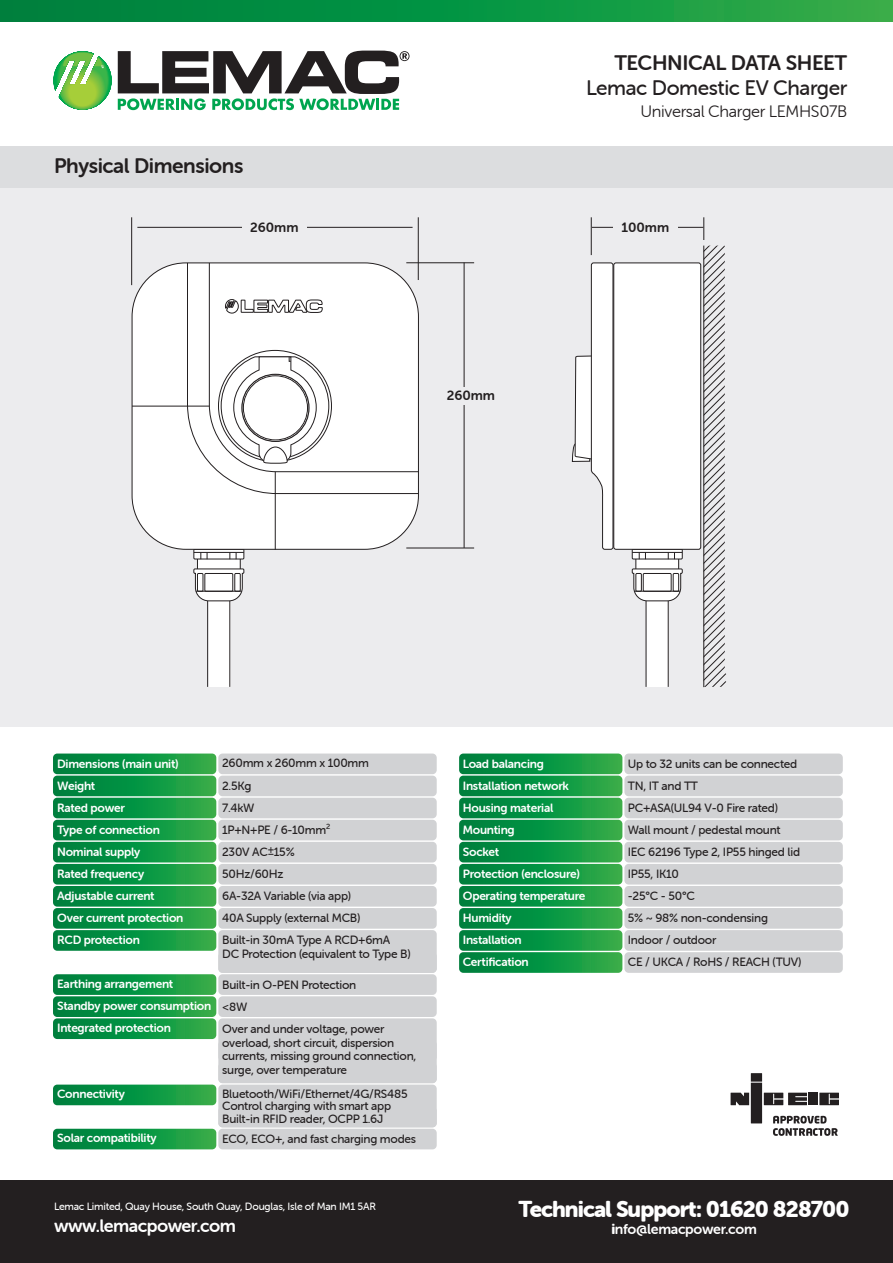
<style>
.page{position:relative;width:893px;height:1263px;background:#fff}
.page>*{position:absolute;margin:0;border:0;box-sizing:border-box;transform-origin:0 0}
.t1{font:22.5px "Museo Sans Rounded 900";letter-spacing:-.04em;color:#fff}
.t2{font:21px "Museo Sans Rounded 700";letter-spacing:-.02em;color:#231f20}
.t3{font:21px "Museo Sans Rounded 500";letter-spacing:-.02em;color:#231f20}
.t4{font:18px "Museo Sans Rounded 700";letter-spacing:-.03em;color:#fff}
.t5{font:16.5px "Museo Sans Rounded 300";letter-spacing:-.02em;color:#231f20}
.t6{font:14.25px "Museo Sans Rounded 700";letter-spacing:-.02em;color:#fff}
.t7{font:13.5px "Museo Sans Rounded 700";color:#231f20}
.t8{font:12px/22px "Museo Sans Rounded 500";letter-spacing:-.02em;color:#231f20}
.t9{font:12px/22px "Museo Sans Rounded 700";letter-spacing:-.02em;color:#fff}
.t10{font:10.5px "Museo Sans Rounded 500";letter-spacing:-.02em;color:#fff}
.s1{font-family:"Museo Sans Rounded 900"}
</style>
<div class="page">
<div style="left:0;top:185px;width:893px;height:542px;background:#ececee"></div>
<div style="left:646px;top:598px;width:22px;height:89px;background:#fff"></div>
<div style="left:208px;top:598px;width:22px;height:89px;background:#fff"></div>
<svg style="left:0;top:0;width:893px;height:21px;background:#0e9542"></svg>
<div style="left:0;top:1180px;width:893px;height:83px;background:#231f20"></div>
<div style="left:0;top:147px;width:893px;height:41px;background:#dcdddf"></div>
<svg style="left:53px;top:51px;width:59px;height:59px"></svg>
<svg style="left:118px;top:51px;width:292px;height:59px"></svg>
<svg style="left:53px;top:753px;width:163px;height:198px;background:#1e9b4f"></svg>
<svg style="left:53px;top:974px;width:163px;height:65px;background:#1a9a4c"></svg>
<svg style="left:53px;top:1084px;width:163px;height:21px;background:#169848"></svg>
<svg style="left:53px;top:1129px;width:163px;height:20px;background:#0f9543"></svg>
<svg style="left:459px;top:753px;width:163px;height:220px;background:#1e9b4f"></svg>
<div style="left:218px;top:753px;width:219px;height:21px;background:#d1d2d4;border-radius:4px"></div>
<div style="left:218px;top:776px;width:219px;height:20px;background:#d1d2d4;border-radius:4px"></div>
<div style="left:218px;top:798px;width:219px;height:20px;background:#d1d2d4;border-radius:4px"></div>
<div style="left:218px;top:820px;width:219px;height:20px;background:#d1d2d4;border-radius:4px"></div>
<div style="left:218px;top:842px;width:219px;height:20px;background:#d1d2d4;border-radius:4px"></div>
<div style="left:218px;top:864px;width:219px;height:20px;background:#d1d2d4;border-radius:4px"></div>
<div style="left:218px;top:886px;width:219px;height:21px;background:#d1d2d4;border-radius:4px"></div>
<div style="left:218px;top:908px;width:219px;height:21px;background:#d1d2d4;border-radius:4px"></div>
<div style="left:218px;top:930px;width:219px;height:43px;background:#d1d2d4;border-radius:4px"></div>
<div style="left:218px;top:974px;width:219px;height:21px;background:#d1d2d4;border-radius:4px"></div>
<div style="left:218px;top:996px;width:219px;height:21px;background:#d1d2d4;border-radius:4px"></div>
<div style="left:218px;top:1018px;width:219px;height:65px;background:#d1d2d4;border-radius:4px"></div>
<div style="left:218px;top:1084px;width:219px;height:43px;background:#d1d2d4;border-radius:4px"></div>
<div style="left:218px;top:1129px;width:219px;height:20px;background:#d1d2d4;border-radius:4px"></div>
<div style="left:624px;top:753px;width:219px;height:21px;background:#d1d2d4;border-radius:4px"></div>
<div style="left:624px;top:776px;width:219px;height:20px;background:#d1d2d4;border-radius:4px"></div>
<div style="left:624px;top:798px;width:219px;height:20px;background:#d1d2d4;border-radius:4px"></div>
<div style="left:624px;top:820px;width:219px;height:20px;background:#d1d2d4;border-radius:4px"></div>
<div style="left:624px;top:842px;width:219px;height:20px;background:#d1d2d4;border-radius:4px"></div>
<div style="left:624px;top:864px;width:219px;height:20px;background:#d1d2d4;border-radius:4px"></div>
<div style="left:624px;top:886px;width:219px;height:21px;background:#d1d2d4;border-radius:4px"></div>
<div style="left:624px;top:908px;width:219px;height:21px;background:#d1d2d4;border-radius:4px"></div>
<div style="left:624px;top:930px;width:219px;height:21px;background:#d1d2d4;border-radius:4px"></div>
<div style="left:624px;top:952px;width:219px;height:21px;background:#d1d2d4;border-radius:4px"></div>
<hr style="left:406px;top:262px;width:68px;height:1px;background:#231f20">
<hr style="left:406px;top:548px;width:68px;height:1px;background:#231f20">
<hr style="left:464px;top:263px;width:1px;height:285px;background:#231f20">
<div style="left:445px;top:387px;width:52px;height:18px;background:#ececee"></div>
<hr style="left:131px;top:217px;width:1px;height:68px;background:#231f20">
<hr style="left:418px;top:217px;width:1px;height:63px;background:#231f20">
<hr style="left:137px;top:227px;width:276px;height:1px;background:#231f20">
<hr style="left:591px;top:217px;width:1px;height:38px;background:#231f20">
<svg style="left:704px;top:217px;width:1px;height:23px"></svg>
<hr style="left:592px;top:227px;width:111px;height:1px;background:#231f20">
<div style="left:242px;top:220px;width:65px;height:19px;background:#ececee"></div>
<div style="left:613px;top:220px;width:65px;height:19px;background:#ececee"></div>
<svg style="left:731px;top:1073px;width:108px;height:63px"></svg>
<div style="left:636px;top:549px;width:43px;height:31px;background:#fff"></div>
<div style="left:635px;top:549px;width:44px;height:32px;border:1px solid #231f20"></div>
<svg style="left:631px;top:568px;width:52px;height:34px"></svg>
<div style="left:636px;top:573px;width:5px;height:18px;background:#fff"></div>
<div style="left:635px;top:573px;width:7px;height:19px;border:1px solid #231f20"></div>
<div style="left:673px;top:573px;width:6px;height:18px;background:#fff"></div>
<div style="left:673px;top:573px;width:6px;height:19px;border:1px solid #231f20"></div>
<div style="left:643px;top:573px;width:28px;height:18px;background:#fff"></div>
<div style="left:643px;top:573px;width:28px;height:19px;border:1px solid #231f20"></div>
<hr style="left:634px;top:591px;width:46px;height:1px;background:#231f20">
<svg style="left:631px;top:550px;width:52px;height:10px"></svg>
<hr style="left:668px;top:601px;width:1px;height:86px;background:#231f20">
<hr style="left:646px;top:601px;width:1px;height:86px;background:#231f20">
<div style="left:614px;top:263px;width:87px;height:286px;background:#fff;border-radius:2px"></div>
<div style="left:613px;top:263px;width:88px;height:287px;border:1px solid #231f20;border-radius:2px"></div>
<svg style="left:572px;top:262px;width:42px;height:288px"></svg>
<svg style="left:704px;top:246px;width:22px;height:441px"></svg>
<hr style="left:703px;top:246px;width:1px;height:441px;background:#231f20">
<div style="left:197px;top:549px;width:43px;height:31px;background:#fff"></div>
<div style="left:197px;top:549px;width:44px;height:32px;border:1px solid #231f20"></div>
<svg style="left:193px;top:568px;width:52px;height:34px"></svg>
<div style="left:197px;top:573px;width:6px;height:18px;background:#fff"></div>
<div style="left:197px;top:573px;width:6px;height:19px;border:1px solid #231f20"></div>
<div style="left:235px;top:573px;width:5px;height:18px;background:#fff"></div>
<div style="left:234px;top:573px;width:7px;height:19px;border:1px solid #231f20"></div>
<div style="left:205px;top:573px;width:28px;height:18px;background:#fff"></div>
<div style="left:204px;top:573px;width:29px;height:19px;border:1px solid #231f20"></div>
<hr style="left:196px;top:591px;width:46px;height:1px;background:#231f20">
<svg style="left:193px;top:550px;width:52px;height:10px"></svg>
<hr style="left:229px;top:601px;width:1px;height:86px;background:#231f20">
<hr style="left:207px;top:601px;width:1px;height:86px;background:#231f20">
<div style="left:132px;top:263px;width:286px;height:286px;background:#fff;border-radius:54px"></div>
<svg style="left:187px;top:265px;width:230px;height:229px"></svg>
<hr style="left:132px;top:406px;width:77px;height:1px;background:#231f20">
<hr style="left:275px;top:472px;width:1px;height:78px;background:#231f20">
<svg style="left:209px;top:263px;width:209px;height:209px"></svg>
<h2 class="t2" style="left:54px;top:154px;width:191px">Physical Dimensions</h2>
<h2 class="t2" style="left:614px;top:51px;width:234px">TECHNICAL DATA SHEET</h2>
<h2 class="t3" style="left:586px;top:76px;width:263px">Lemac Domestic EV Charger</h2>
<h3 class="t5" style="left:641px;top:103px;width:208px">Universal Charger LEMHS07B</h3>
<p class="t7" style="left:250px;top:219px;width:50px">260mm</p>
<p class="t7" style="left:621px;top:219px;width:49px">100mm</p>
<p class="t7" style="left:447px;top:388px;width:50px">260mm</p>
<p class="t9" style="left:57px;top:752px;width:128px">Dimensions (main unit)<br>Weight<br>Rated power<br>Type of connection<br>Nominal supply<br>Rated frequency<br>Adjustable current<br>Over current protection<br>RCD protection</p>
<p class="t9" style="left:57px;top:973px;width:156px">Earthing arrangement<br>Standby power consumption<br>Integrated protection</p>
<p class="t9" style="left:57px;top:1083px;width:69px">Connectivity</p>
<p class="t9" style="left:57px;top:1127px;width:101px">Solar compatibility</p>
<p class="t8" style="left:222px;top:752px;width:170px">260mm x 260mm x 100mm<br>2.5Kg<br>7.4kW<br>1P+N+PE / 6-10mm<sup>2<br></sup>230V AC<sup>±</sup>15%<br>50Hz/60Hz<br>6A-32A Variable (via app)<br>40A Supply (external MCB)<br>Built-in 30mA Type A RCD+6mA</p>
<p class="t8" style="left:222px;top:942px;width:190px">DC Protection (equivalent to Type B)</p>
<p class="t8" style="left:222px;top:974px;width:164px">Built-in O-PEN Protection &lt;8W<br>Over and under voltage, power</p>
<p class="t8" style="left:222px;top:1036px;width:196px;line-height:13.5px">overload, short circuit, dispersion currents, missing ground connection, surge, over temperature</p>
<p class="t8" style="left:222px;top:1087px;width:187px;line-height:12.8px">Bluetooth/WiFi/Ethernet/4G/RS485<br>Control charging with smart app<br>Built-in RFID reader, OCPP 1.6J</p>
<p class="t8" style="left:222px;top:1127px;width:195px">ECO, ECO+, and fast charging modes</p>
<p class="t10" style="left:54px;top:1201px;width:323px">Lemac Limited, Quay House, South Quay, Douglas, Isle of Man IM1 5AR</p>
<h3 class="t4" style="left:54px;top:1216px;width:183px">www.lemacpower.com</h3>
<p class="t9" style="left:463px;top:752px;width:124px">Load balancing<br>Installation network<br>Housing material<br>Mounting<br>Socket<br>Protection (enclosure)<br>Operating temperature<br>Humidity<br>Installation<br>Certification</p>
<p class="t8" style="left:628px;top:752px;width:175px">Up to 32 units can be connected<br>TN, IT and TT<br>PC+ASA(UL94 V-0 Fire rated)<br>Wall mount / pedestal mount<br>IEC 62196 Type 2, IP55 hinged lid<br>IP55, IK10<br>-25°C - 50°C<br>5% ~ 98% non-condensing<br>Indoor / outdoor<br>CE / UKCA / RoHS / REACH (TUV)</p>
<h1 class="t1" style="left:518px;top:1196px;width:333px">Technical Support: 01620 828700</h1>
<p class="t6" style="left:611px;top:1221px;width:147px"><span class="s1">i</span>nfo@lemacpower.com</p>
</div>
